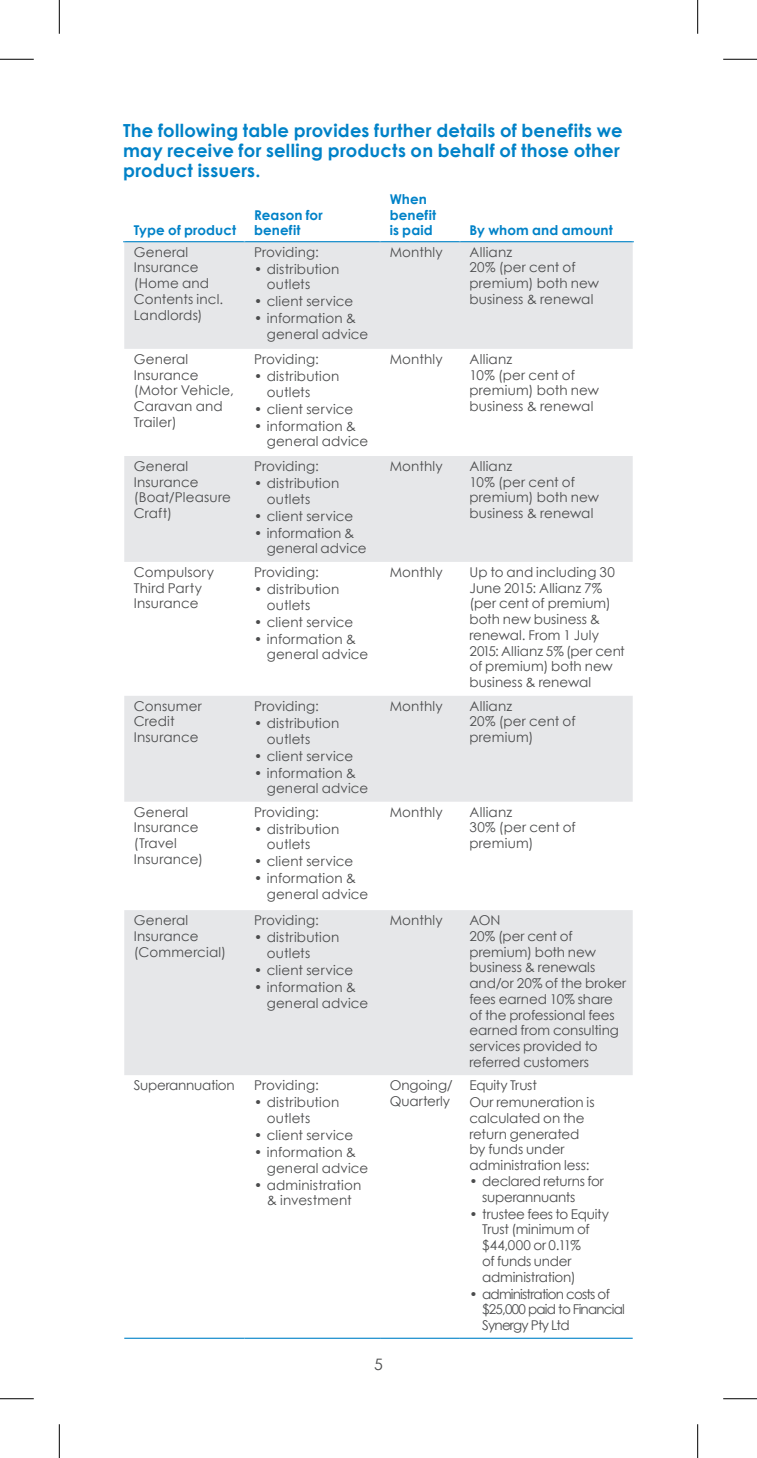
<style>
.page{position:relative;width:757px;height:1458px;background:#fff}
.page>*{position:absolute;margin:0;border:0;box-sizing:border-box;transform-origin:0 0}
.Heading_2{font:700 18px/20.2px "Century Gothic";letter-spacing:.01em;color:#0082c8}
.t1{font:15.75px "Century Gothic";color:#4b4c4d}
.Table{font:13.5px/15.8px "Century Gothic";letter-spacing:.005em;color:#4b4c4d}
.Table_bullet{font:13.5px/15.8px "Century Gothic";letter-spacing:.01em;color:#4b4c4d}
.Table_bullet-2{font:13.5px/15.8px "Century Gothic";letter-spacing:-.015em;color:#4b4c4d}
.Table_Heading{font:700 13.5px/15.8px "Century Gothic";letter-spacing:.01em;color:#0082c8}
.Table_bullet-3{font:13.5px/15.8px "Century Gothic";letter-spacing:-.06em;color:#4b4c4d}
.Table_bullet-4{font:13.5px/15.8px "Century Gothic";letter-spacing:-.02em;color:#4b4c4d}
.Table-2{font:13.5px "Century Gothic";letter-spacing:-.02em;color:#4b4c4d}
</style>
<div class="page">
<svg style="left:124px;top:242px;width:508px;height:833px;fill:#e6e7e9"></svg>
<hr style="left:124px;top:1338px;width:120px;height:1px;background:#0082c8">
<hr style="left:244px;top:1338px;width:136px;height:1px;background:#0082c8">
<hr style="left:380px;top:1338px;width:79px;height:1px;background:#0082c8">
<hr style="left:459px;top:1338px;width:173px;height:1px;background:#0082c8">
<hr style="left:123px;top:241px;width:121px;height:1px;background:#0082c8">
<hr style="left:244px;top:241px;width:136px;height:1px;background:#0082c8">
<hr style="left:380px;top:241px;width:79px;height:1px;background:#0082c8">
<hr style="left:459px;top:241px;width:174px;height:1px;background:#0082c8">
<hr style="left:0;top:59px;width:34px;height:1px;background:#000">
<hr style="left:723px;top:59px;width:33px;height:1px;background:#000">
<hr style="left:0;top:1398px;width:34px;height:1px;background:#000">
<hr style="left:723px;top:1398px;width:33px;height:1px;background:#000">
<hr style="left:59px;top:0;width:1px;height:34px;background:#000">
<hr style="left:59px;top:1424px;width:1px;height:34px;background:#000">
<hr style="left:697px;top:0;width:1px;height:34px;background:#000">
<hr style="left:697px;top:1424px;width:1px;height:34px;background:#000">
<p class="Heading_2" style="left:123px;top:119px;width:501px">The following table provides further details of benefits we may receive for selling products on behalf of those other product issuers.</p>
<p class="Table_Heading" style="left:134px;top:222px;width:104px">Type of product</p>
<p class="Table_Heading" style="left:254px;top:206px;width:70px">Reason for benefit</p>
<p class="Table" style="left:134px;top:244px;width:91px">General<br>Insurance (Home and<br>Contents incl.<br>Landlords)</p>
<p class="Table_bullet" style="left:254px;top:244px;width:66px">Providing:</p>
<p class="Table_bullet" style="left:267px;top:261px;width:74px;text-indent:-13px">• distribution outlets</p>
<p class="Table_bullet" style="left:254px;top:293px;width:101px">• client service</p>
<p class="Table_bullet" style="left:267px;top:310px;width:103px;text-indent:-13px">• information &amp; general advice</p>
<p class="Table" style="left:134px;top:351px;width:101px">General<br>Insurance (Motor Vehicle,<br>Caravan and<br>Trailer)</p>
<p class="Table_bullet" style="left:254px;top:351px;width:66px">Providing:</p>
<p class="Table_bullet" style="left:267px;top:368px;width:74px;text-indent:-13px">• distribution outlets</p>
<p class="Table_bullet" style="left:254px;top:401px;width:101px">• client service</p>
<p class="Table_bullet" style="left:267px;top:418px;width:103px;text-indent:-13px">• information &amp; general advice</p>
<p class="Table" style="left:134px;top:458px;width:98px">General<br>Insurance (Boat/Pleasure<br>Craft)</p>
<p class="Table_bullet" style="left:254px;top:458px;width:66px">Providing:</p>
<p class="Table_bullet" style="left:267px;top:475px;width:74px;text-indent:-13px">• distribution outlets</p>
<p class="Table_bullet" style="left:254px;top:508px;width:101px">• client service</p>
<p class="Table_bullet" style="left:267px;top:525px;width:101px;text-indent:-13px">• information &amp; general advice</p>
<p class="Table" style="left:134px;top:564px;width:82px">Compulsory<br>Third Party<br>Insurance</p>
<p class="Table_bullet" style="left:254px;top:564px;width:66px">Providing:</p>
<p class="Table_bullet" style="left:267px;top:581px;width:74px;text-indent:-13px">• distribution outlets</p>
<p class="Table_bullet" style="left:254px;top:614px;width:101px">• client service</p>
<p class="Table_bullet" style="left:267px;top:631px;width:103px;text-indent:-13px">• information &amp; general advice</p>
<p class="Table" style="left:134px;top:698px;width:70px">Consumer<br>Credit<br>Insurance</p>
<p class="Table_bullet" style="left:254px;top:698px;width:66px">Providing:</p>
<p class="Table_bullet" style="left:267px;top:715px;width:74px;text-indent:-13px">• distribution outlets</p>
<p class="Table_bullet" style="left:254px;top:748px;width:101px">• client service</p>
<p class="Table_bullet" style="left:267px;top:765px;width:103px;text-indent:-13px">• information &amp; general advice</p>
<p class="Table" style="left:134px;top:804px;width:71px">General<br>Insurance (Travel<br>Insurance)</p>
<p class="Table_bullet" style="left:254px;top:804px;width:66px">Providing:</p>
<p class="Table_bullet" style="left:267px;top:821px;width:74px;text-indent:-13px">• distribution outlets</p>
<p class="Table_bullet" style="left:254px;top:853px;width:101px">• client service</p>
<p class="Table_bullet" style="left:267px;top:870px;width:103px;text-indent:-13px">• information &amp; general advice</p>
<p class="Table" style="left:134px;top:912px;width:56px">General</p>
<p class="Table" style="left:134px;top:928px;width:66px">Insurance</p>
<p class="Table" style="left:134px;top:944px;width:94px">(Commercial)</p>
<p class="Table_bullet" style="left:254px;top:912px;width:66px">Providing:</p>
<p class="Table_bullet" style="left:267px;top:929px;width:74px;text-indent:-13px">• distribution outlets</p>
<p class="Table_bullet" style="left:254px;top:962px;width:101px">• client service</p>
<p class="Table_bullet" style="left:267px;top:979px;width:103px;text-indent:-13px">• information &amp; general advice</p>
<p class="Table-2" style="left:134px;top:1077px;width:102px">Superannuation</p>
<p class="Table_bullet" style="left:254px;top:1077px;width:66px">Providing:</p>
<p class="Table_bullet" style="left:267px;top:1094px;width:74px;text-indent:-13px">• distribution outlets</p>
<p class="Table_bullet" style="left:254px;top:1127px;width:101px">• client service</p>
<p class="Table_bullet" style="left:267px;top:1144px;width:103px;text-indent:-13px">• information &amp; general advice</p>
<p class="Table_bullet" style="left:254px;top:1177px;width:109px;text-align:center">• administration &amp; investment</p>
<p class="Table_Heading" style="left:389px;top:191px;width:48px">When benefit is paid</p>
<p class="Table_Heading" style="left:469px;top:222px;width:145px">By whom and amount</p>
<p class="Table" style="left:389px;top:244px;width:54px">Monthly</p>
<p class="Table" style="left:469px;top:244px;width:131px">Allianz<br>20% (per cent of premium) both new business &amp; renewal</p>
<p class="Table" style="left:389px;top:351px;width:54px">Monthly</p>
<p class="Table" style="left:469px;top:351px;width:131px">Allianz<br>10% (per cent of premium) both new business &amp; renewal</p>
<p class="Table" style="left:389px;top:458px;width:54px">Monthly</p>
<p class="Table" style="left:469px;top:458px;width:131px">Allianz<br>10% (per cent of premium) both new business &amp; renewal</p>
<p class="Table" style="left:389px;top:564px;width:54px">Monthly</p>
<p class="Table" style="left:469px;top:564px;width:157px">Up to and including 30<br>June 2015: Allianz 7% (per cent of premium) both new business &amp; renewal. From 1 July<br>2015: Allianz 5% (per cent of premium) both new business &amp; renewal</p>
<p class="Table" style="left:389px;top:698px;width:54px">Monthly</p>
<p class="Table" style="left:469px;top:698px;width:108px">Allianz<br>20% (per cent of premium)</p>
<p class="Table" style="left:389px;top:804px;width:54px">Monthly</p>
<p class="Table" style="left:469px;top:804px;width:108px">Allianz<br>30% (per cent of premium)</p>
<p class="Table" style="left:389px;top:912px;width:54px">Monthly</p>
<p class="Table" style="left:469px;top:912px;width:33px">AON</p>
<p class="Table" style="left:469px;top:928px;width:158px">20% (per cent of premium) both new business &amp; renewals and/or 20% of the broker fees earned 10% share of the professional fees earned from consulting services provided to referred customers</p>
<p class="Table" style="left:389px;top:1077px;width:65px">Ongoing/<br>Quarterly</p>
<p class="Table_bullet-2" style="left:469px;top:1077px;width:69px">Equity Trust</p>
<p class="Table" style="left:469px;top:1094px;width:127px">Our remuneration is calculated on the return generated by funds under administration less:</p>
<p class="Table_bullet-4" style="left:482px;top:1173px;width:123px;text-indent:-13px">• declared returns for superannuants</p>
<p class="Table_bullet-2" style="left:482px;top:1206px;width:128px;text-indent:-13px">• trustee fees to Equity<br>Trust (minimum of $44,000 or 0.11%<br>of funds under administration)</p>
<p class="Table_bullet-3" style="left:482px;top:1286px;width:144px;text-indent:-13px">• administration costs of $25,000 paid to Financial<br>Synergy Pty Ltd</p>
<p class="t1" style="left:374px;top:1355px;width:10px">5</p>
</div>
